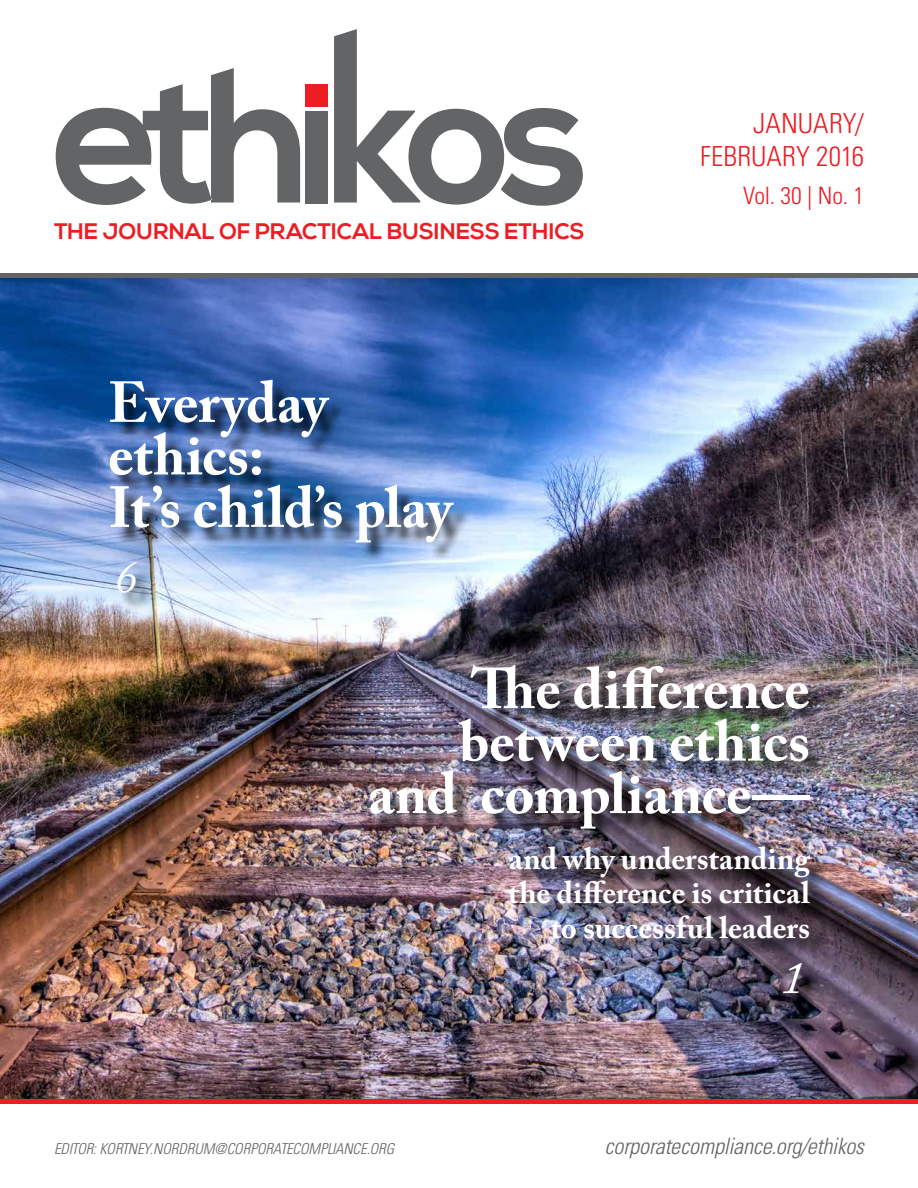
<style>
.page{position:relative;width:918px;height:1188px;background:#fff}
.page>*{position:absolute;margin:0;border:0;box-sizing:border-box;transform-origin:0 0}
.cover-big-head{font:700 57.15px/52.5px "Adobe Caslon Pro";letter-spacing:-.005em;color:#fff;text-align:right}
.cover-page-number{font:italic 46.5px "Adobe Caslon Pro";color:#fff}
.cover-small-head{font:700 30.75px/34.5px "Adobe Caslon Pro";color:#fff;text-align:right}
.t1{font:300 condensed 27.6px/33.2px "Univers LT Std";color:#ed1d24;text-align:right}
.t2{font:300 condensed 24px "Univers LT Std";letter-spacing:-.01em;color:#ed1d24}
.byline{font:700 22.5px "Nexa";color:#ed1d24}
.t3{font:italic 300 condensed 22.5px "Univers LT Std";letter-spacing:-.005em;color:#636466}
.t4{font:italic 300 condensed 15px "Univers LT Std";color:#636466}
</style>
<div class="page">
<div style="left:305px;top:111px;width:23px;height:92px;background:#636466"></div>
<div style="left:305px;top:84px;width:23px;height:22px;background:#ed1d24"></div>
<svg style="left:56px;top:68px;width:244px;height:137px"></svg>
<svg style="left:334px;top:29px;width:249px;height:177px"></svg>
<img style="left:0;top:278px;width:918px;height:821px">
<div style="left:0;top:273px;width:918px;height:5px;background:#636466"></div>
<div style="left:0;top:1099px;width:918px;height:5px;background:#ed1d24"></div>
<div style="left:373px;top:668px;width:455px;height:344px;background:#000;opacity:.75"></div>
<div style="left:113px;top:382px;width:359px;height:229px;background:#000;opacity:.75"></div>
<p class="byline" style="left:54px;top:218px;width:532px">THE JOURNAL OF PRACTICAL BUSINESS ETHICS</p>
<p class="cover-big-head" style="left:108px;top:376px;width:346px;text-align:left">Everyday ethics:<br>It’s child’s play</p>
<p class="cover-page-number" style="left:114px;top:549px;width:25px">6</p>
<p class="t1" style="left:700px;top:106px;width:165px">JANUARY/<br>FEBRUARY 2016</p>
<p class="t2" style="left:743px;top:181px;width:122px">Vol. 30 | No. 1</p>
<p class="cover-big-head" style="left:368px;top:662px;width:443px">The difference between ethics and compliance—</p>
<p class="cover-small-head" style="left:508px;top:841px;width:303px">and why understanding the difference is critical to successful leaders</p>
<p class="cover-page-number" style="left:781px;top:950px;width:25px">1</p>
<p class="t4" style="left:54px;top:1140px;width:342px">EDITOR: KORTNEY.NORDRUM@CORPORATECOMPLIANCE.ORG</p>
<p class="t3" style="left:605px;top:1132px;width:261px">corporatecompliance.org/ethikos</p>
</div>
